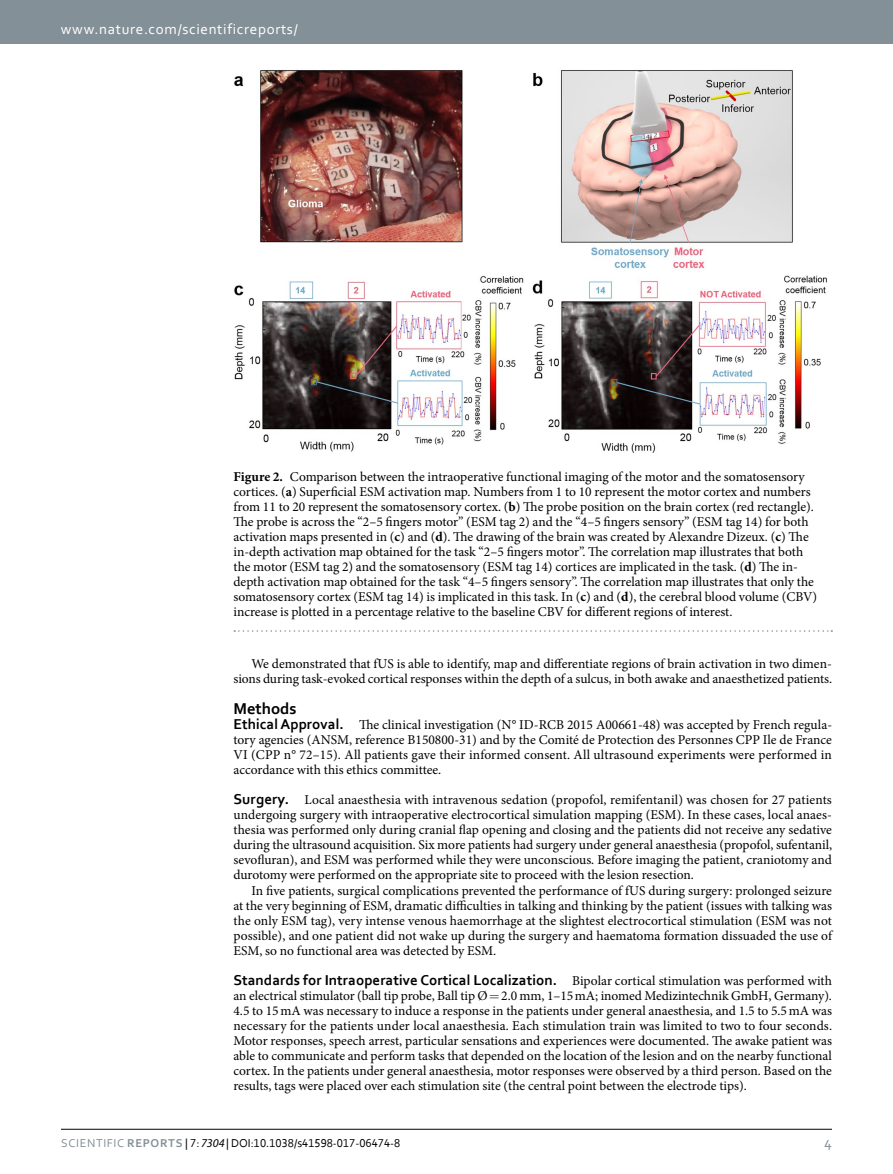
<style>
.page{position:relative;width:893px;height:1174px;background:#fff}
.page>*{position:absolute;margin:0;border:0;box-sizing:border-box;transform-origin:0 0}
.t1{font:16.5px "Corbel Bold 2";color:#000}
.t2{font:700 15px "Corbel";color:#000}
.t3{font:15px "Corbel 2";letter-spacing:.045em;color:#fff}
.t4{font:15px "Corbel 2";color:#839097}
.t5{font:13.5px/15px "Minion Pro";color:#000;text-align:justify}
.t6{font:12px "Corbel";color:#000}
.s1{font-weight:700}
.s2{font-family:"Corbel";font-weight:700;font-size:15px}
.s3{font-family:"Minion Pro";font-weight:400;font-size:13.5px}
.s4{font-family:"Corbel 2";color:#839097}
.s5{font-family:"Corbel Bold 2";color:#839097}
.s6{font-family:"Myriad Pro";font-style:italic}
</style>
<div class="page">
<div style="left:0;top:0;width:893px;height:43px;background:#839097"></div>
<hr style="left:61px;top:1129px;width:771px;height:1px;background:#000">
<img style="left:234px;top:70px;width:593px;height:383px">
<svg style="left:234px;top:630px;width:598px;height:2px"></svg>
<p class="t3" style="left:61px;top:19px;width:238px">www.nature.com/scientificreports/</p>
<p class="t5" style="left:233px;top:469px;width:585px;text-align:left"><span class="s1">Figure 2.</span> Comparison between the intraoperative functional imaging of the motor and the somatosensory cortices. (<span class="s1">a</span>) Superficial ESM activation map. Numbers from 1 to 10 represent the motor cortex and numbers from 11 to 20 represent the somatosensory cortex. (<span class="s1">b</span>) The probe position on the brain cortex (red rectangle).<br>The probe is across the “2–5 fingers motor” (ESM tag 2) and the “4–5 fingers sensory” (ESM tag 14) for both activation maps presented in (<span class="s1">c</span>) and (<span class="s1">d</span>). The drawing of the brain was created by Alexandre Dizeux. (<span class="s1">c</span>) The in-depth activation map obtained for the task “2–5 fingers motor”. The correlation map illustrates that both the motor (ESM tag 2) and the somatosensory (ESM tag 14) cortices are implicated in the task. (<span class="s1">d</span>) The in&shy;depth activation map obtained for the task “4–5 fingers sensory”. The correlation map illustrates that only the somatosensory cortex (ESM tag 14) is implicated in this task. In (<span class="s1">c</span>) and (<span class="s1">d</span>), the cerebral blood volume (CBV) increase is plotted in a percentage relative to the baseline CBV for different regions of interest.</p>
<p class="t5" style="left:233px;top:656px;width:600px;text-align:right">We demonstrated that fUS is able to identify, map and differentiate regions of brain activation in two dimen&shy;sions during task-evoked cortical responses within the depth of a sulcus, in both awake and anaesthetized patients.</p>
<p class="t1" style="left:233px;top:698px;width:64px">Methods</p>
<p class="t5" style="left:233px;top:717px;width:600px"><span class="s2">Ethical Approval.</span> The clinical investigation (N° ID-RCB 2015 A00661-48) was accepted by French regula&shy;tory agencies (ANSM, reference B150800-31) and by the Comité de Protection des Personnes CPP Ile de France VI (CPP n° 72–15). All patients gave their informed consent. All ultrasound experiments were performed in accordance with this ethics committee.</p>
<p class="t5" style="left:233px;top:792px;width:600px"><span class="s2">Surgery.</span> Local anaesthesia with intravenous sedation (propofol, remifentanil) was chosen for 27 patients undergoing surgery with intraoperative electrocortical simulation mapping (ESM). In these cases, local anaes&shy;thesia was performed only during cranial flap opening and closing and the patients did not receive any sedative during the ultrasound acquisition. Six more patients had surgery under general anaesthesia (propofol, sufentanil, sevofluran), and ESM was performed while they were unconscious. Before imaging the patient, craniotomy and durotomy were performed on the appropriate site to proceed with the lesion resection.</p>
<p class="t5" style="left:233px;top:882px;width:600px;text-indent:18px">In five patients, surgical complications prevented the performance of fUS during surgery: prolonged seizure at the very beginning of ESM, dramatic difficulties in talking and thinking by the patient (issues with talking was the only ESM tag), very intense venous haemorrhage at the slightest electrocortical stimulation (ESM was not possible), and one patient did not wake up during the surgery and haematoma formation dissuaded the use of ESM, so no functional area was detected by ESM.</p>
<p class="t2" style="left:233px;top:971px;width:600px">Standards for Intraoperative Cortical Localization. <span class="s3">Bipolar cortical stimulation was performed with</span></p>
<p class="t5" style="left:233px;top:988px;width:600px">an electrical stimulator (ball tip probe, Ball tip Ø 2.0 mm, 1–15mA; inomed Medizintechnik GmbH, Germany).<br>4.5 to 15mA was necessary to induce a response in the patients under general anaesthesia, and 1.5 to 5.5mA was necessary for the patients under local anaesthesia. Each stimulation train was limited to two to four seconds.<br>Motor responses, speech arrest, particular sensations and experiences were documented. The awake patient was able to communicate and perform tasks that depended on the location of the lesion and on the nearby functional cortex. In the patients under general anaesthesia, motor responses were observed by a third person. Based on the results, tags were placed over each stimulation site (the central point between the electrode tips).</p>
<p class="t6" style="left:61px;top:1135px;width:341px"><span class="s4">Scientific</span> <span class="s5">REPOrTs</span> | 7: <span class="s6">7304</span> | DOI:10.1038/s41598-017-06474-8</p>
<p class="t4" style="left:824px;top:1132px;width:9px">4</p>
</div>
